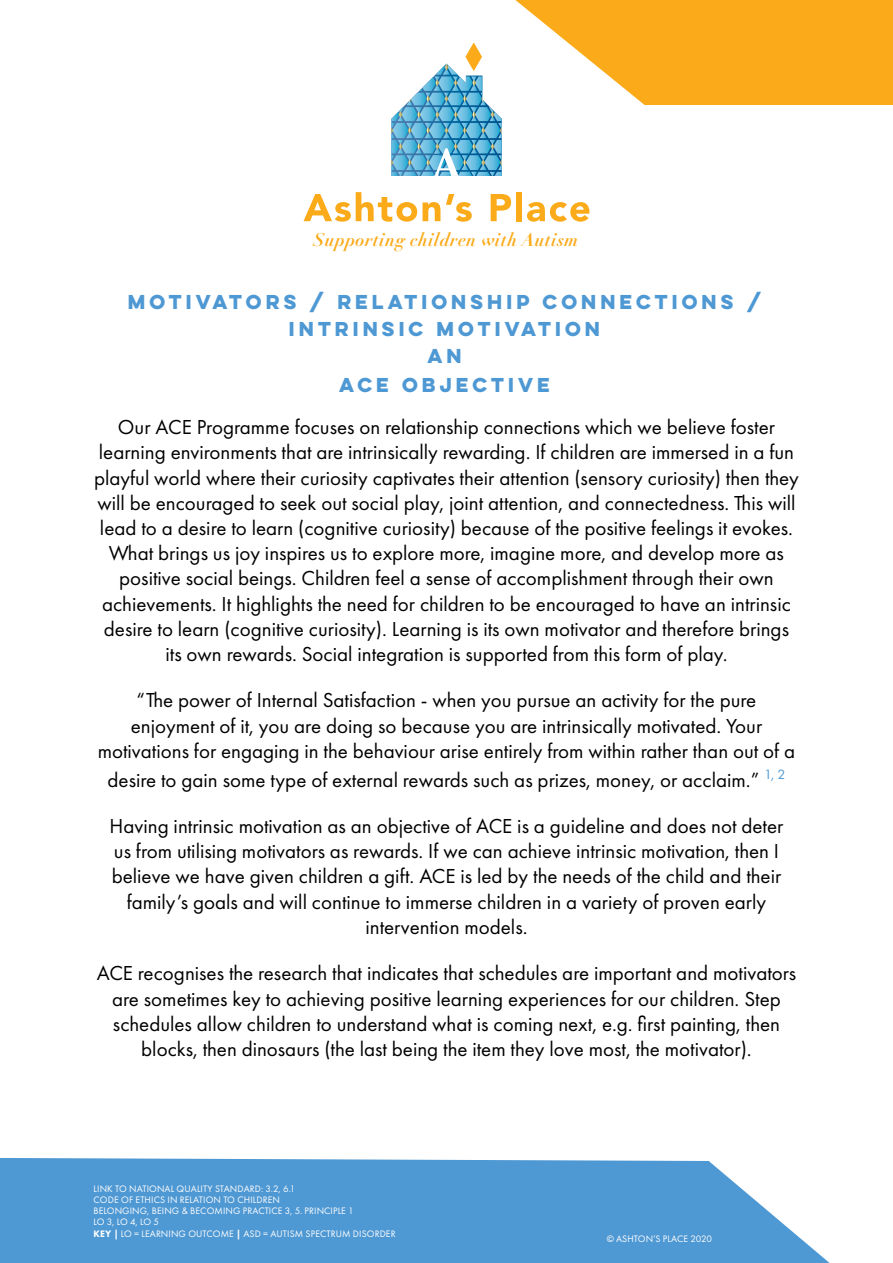
<style>
.page{position:relative;width:893px;height:1263px;background:#fff}
.page>*{position:absolute;margin:0;border:0;box-sizing:border-box;transform-origin:0 0}
.t1{font:21px/25.2px "Futura PT";color:#000;text-align:center}
.t2{font:italic 700 18.15px "Didot LT Pro";letter-spacing:.02em;color:#fbaa19}
.t3{font:700 18px/27px "Lulo Clean One";color:#4e98d3;text-align:center}
.t4{font:9.75px "Futura PT";letter-spacing:.01em;color:#fff}
.s1{font-weight:800}
</style>
<div class="page">
<svg style="left:0;top:1158px;width:830px;height:105px;fill:#4e98d3"></svg>
<svg style="left:515px;top:0;width:378px;height:105px"></svg>
<svg style="left:391px;top:42px;width:111px;height:134px"></svg>
<svg style="left:303px;top:192px;width:137px;height:30px"></svg>
<svg style="left:446px;top:194px;width:26px;height:28px"></svg>
<svg style="left:491px;top:194px;width:20px;height:27px"></svg>
<div style="left:516px;top:192px;width:6px;height:29px;background:#fbaa19"></div>
<svg style="left:527px;top:202px;width:62px;height:20px"></svg>
<p class="t2" style="left:313px;top:228px;width:267px">Supporting children with Autism</p>
<p class="t3" style="left:128px;top:288px;width:639px">MOTIVATORS / RELATIONSHIP CONNECTIONS /<br>INTRINSIC MOTIVATION<br>AN</p>
<p class="t3" style="left:339px;top:371px;width:216px">ACE OBJECTIVE</p>
<p class="t1" style="left:94px;top:414px;width:706px">Our ACE Programme focuses on relationship connections which we believe foster learning environments that are intrinsically rewarding. If children are immersed in a fun playful world where their curiosity captivates their attention (sensory curiosity) then they will be encouraged to seek out social play, joint attention, and connectedness. This will lead to a desire to learn (cognitive curiosity) because of the positive feelings it evokes.<br>What brings us joy inspires us to explore more, imagine more, and develop more as positive social beings. Children feel a sense of accomplishment through their own achievements. It highlights the need for children to be encouraged to have an intrinsic desire to learn (cognitive curiosity). Learning is its own motivator and therefore brings its own rewards. Social integration is supported from this form of play.</p>
<p class="t1" style="left:98px;top:688px;width:699px">“The power of Internal Satisfaction - when you pursue an activity for the pure enjoyment of it, you are doing so because you are intrinsically motivated. Your motivations for engaging in the behaviour arise entirely from within rather than out of a</p>
<p class="t1" style="left:108px;top:767px;width:679px">desire to gain some type of external rewards such as prizes, money, or acclaim.” <sup>1,</sup> <sup>2</sup></p>
<p class="t1" style="left:110px;top:813px;width:675px">Having intrinsic motivation as an objective of ACE is a guideline and does not deter us from utilising motivators as rewards. If we can achieve intrinsic motivation, then I believe we have given children a gift. ACE is led by the needs of the child and their family’s goals and will continue to immerse children in a variety of proven early intervention models.</p>
<p class="t1" style="left:97px;top:961px;width:701px">ACE recognises the research that indicates that schedules are important and motivators are sometimes key to achieving positive learning experiences for our children. Step schedules allow children to understand what is coming next, e.g. first painting, then blocks, then dinosaurs (the last being the item they love most, the motivator).</p>
<p class="t4" style="left:94px;top:1183px;width:203px">LINK TO NATIONAL QUALITY STANDARD: 3.2, 6.1</p>
<p class="t4" style="left:94px;top:1194px;width:188px">CODE OF ETHICS IN RELATION TO CHILDREN</p>
<p class="t4" style="left:94px;top:1205px;width:262px">BELONGING, BEING &amp; BECOMING PRACTICE 3, 5. PRINCIPLE 1</p>
<p class="t4" style="left:94px;top:1216px;width:67px">LO 3, LO 4, LO 5</p>
<p class="t4" style="left:94px;top:1228px;width:304px"><span class="s1">KEY |</span> LO = LEARNING OUTCOME <span class="s1">|</span> ASD = AUTISM SPECTRUM DISORDER</p>
<p class="t4" style="left:607px;top:1233px;width:107px">© ASHTON’S PLACE 2020</p>
</div>
